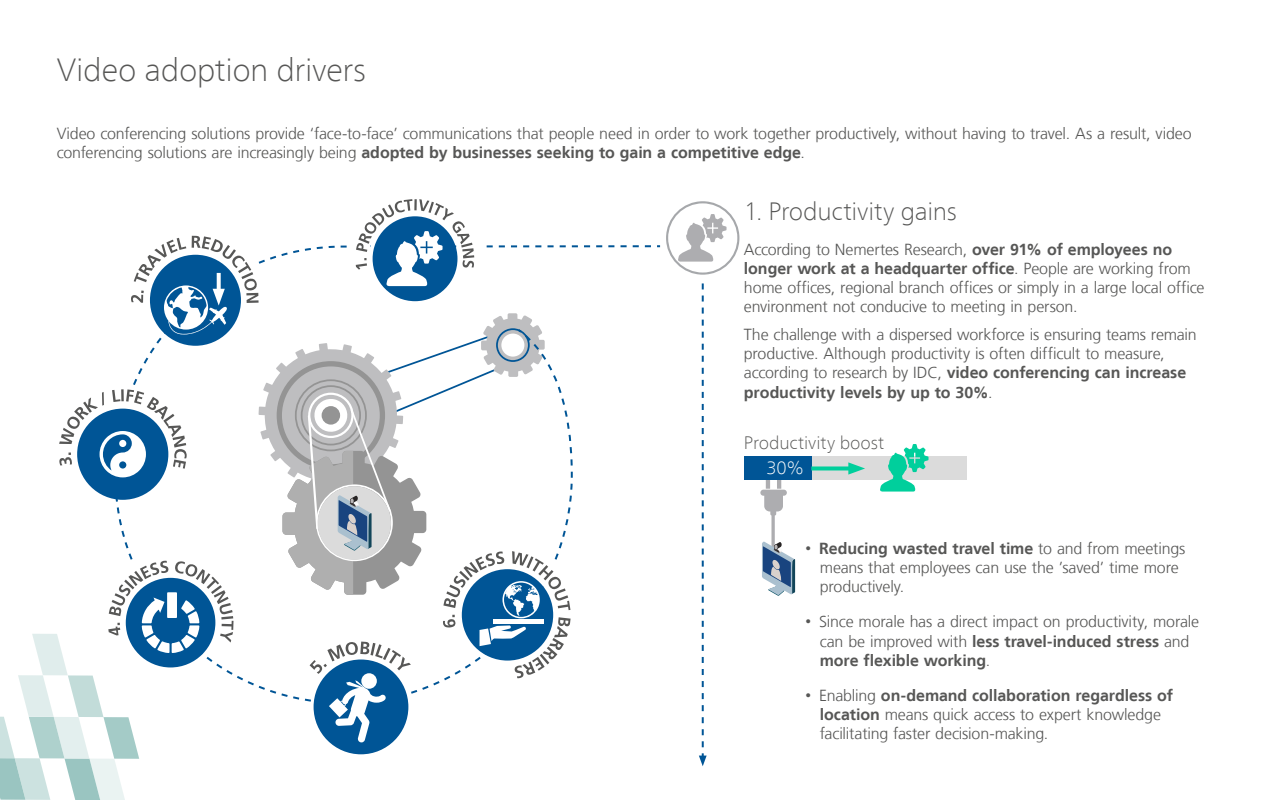
<style>
.page{position:relative;width:1280px;height:800px;background:#fff}
.page>*{position:absolute;margin:0;border:0;box-sizing:border-box;transform-origin:0 0}
.t1{font:100 32px "Frutiger Neue LT Com";letter-spacing:-.015em;color:#575756}
.t2{font:100 25px "Frutiger Neue LT Com";letter-spacing:-.015em;color:#575756}
.t3{font:100 18px "Frutiger Neue LT Com";letter-spacing:-.005em;color:#575756}
.t4{font:100 18px "Frutiger Neue LT Com";color:#fff}
.t5{font:300 16px/19.2px "Frutiger LT";letter-spacing:-.01em;color:#575756}
.s1{font-weight:700}
.s2{font-family:"Arial";font-weight:400}
</style>
<div class="page">
<svg style="left:666px;top:201px;width:73px;height:74px"></svg>
<svg style="left:699px;top:283px;width:8px;height:483px"></svg>
<svg style="left:0;top:199px;width:651px;height:601px"></svg>
<svg style="left:760px;top:480px;width:35px;height:116px"></svg>
<div style="left:744px;top:456px;width:223px;height:24px;background:#dbdbdb"></div>
<div style="left:744px;top:456px;width:67px;height:24px;background:#005596"></div>
<svg style="left:811px;top:466px;width:37px;height:4px"></svg>
<svg style="left:848px;top:462px;width:17px;height:13px"></svg>
<svg style="left:880px;top:444px;width:49px;height:48px"></svg>
<h1 class="t1" style="left:57px;top:50px;width:311px">Video adoption drivers</h1>
<p class="t5" style="left:57px;top:124px;width:1137px">Video conferencing solutions provide ‘face-to-face’ communications that people need in order to work together productively, without having to travel. As a result, video conferencing solutions are increasingly being <span class="s1">adopted by businesses seeking to gain a competitive edge</span>.</p>
<h2 class="t2" style="left:744px;top:196px;width:214px">1. Productivity gains</h2>
<p class="t5" style="left:744px;top:240px;width:462px">According to Nemertes Research, <span class="s1">over 91% of employees no longer work at a headquarter office</span>. People are working from home offices, regional branch offices or simply in a large local office environment not conducive to meeting in person.</p>
<p class="t5" style="left:744px;top:325px;width:454px">The challenge with a dispersed workforce is ensuring teams remain productive. Although productivity is often difficult to measure, according to research by IDC, <span class="s1">video conferencing can increase productivity levels by up to 30%</span>.</p>
<p class="t3" style="left:744px;top:432px;width:142px">Productivity boost</p>
<p class="t4" style="left:766px;top:457px;width:39px">30%</p>
<p class="t5" style="left:820px;top:539px;width:367px;text-indent:-14px"><span class="s2">•</span> <span class="s1">Reducing wasted travel time</span> to and from meetings means that employees can use the ’saved’ time more productively.</p>
<p class="t5" style="left:820px;top:612px;width:381px;text-indent:-14px"><span class="s2">•</span> Since morale has a direct impact on productivity, morale can be improved with <span class="s1">less travel-induced stress</span> and <span class="s1">more flexible working</span>.</p>
<p class="t5" style="left:820px;top:686px;width:355px;text-indent:-14px"><span class="s2">•</span> Enabling <span class="s1">on-demand collaboration regardless of location</span> means quick access to expert knowledge facilitating faster decision-making.</p>
</div>
